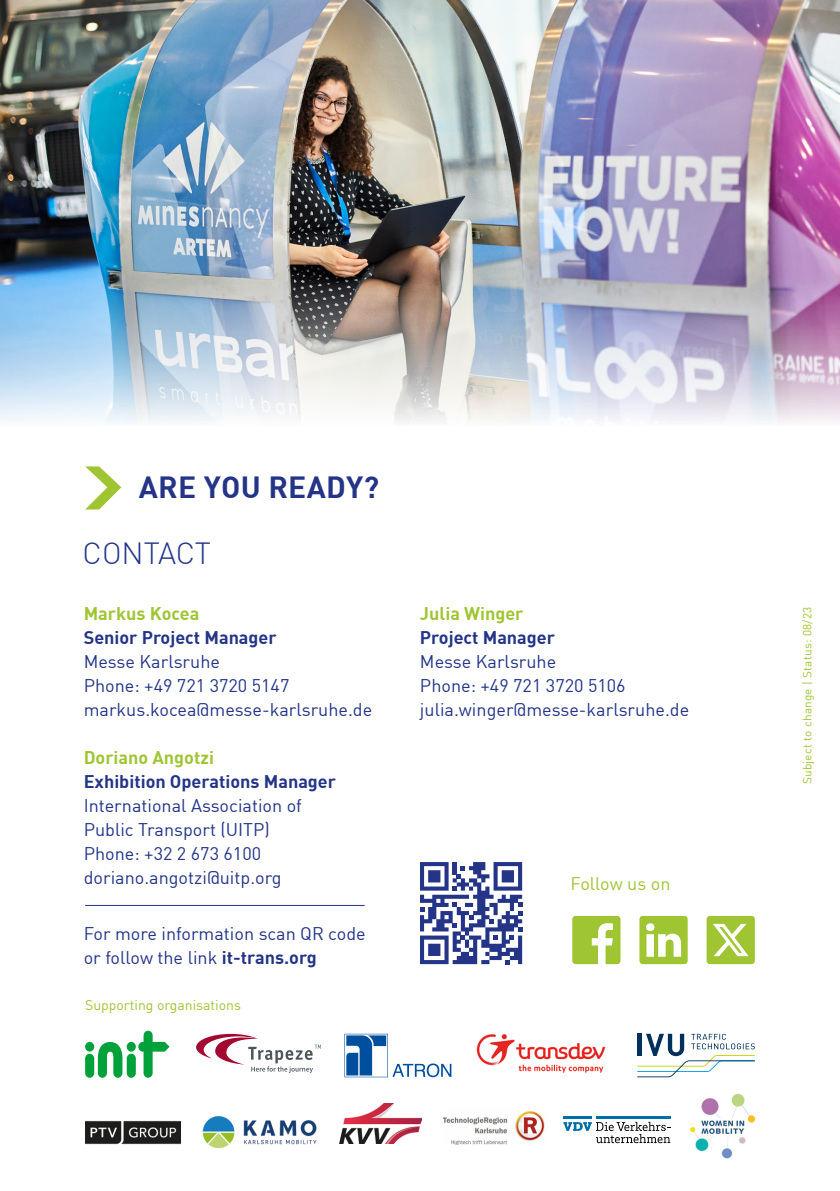
<style>
.page{position:relative;width:840px;height:1191px;background:#fff}
.page>*{position:absolute;margin:0;border:0;box-sizing:border-box;transform-origin:0 0}
.t1{font:700 30px "DIN";letter-spacing:.01em;color:#243588}
.t2{font:300 30px "DIN";letter-spacing:-.005em;color:#243588}
.t3{font:18px "DIN";color:#243588}
.t4{font:700 18px "DIN";color:#243588}
.t5{font:700 18px "DIN";color:#a0c533}
.t6{font:18px "DIN";color:#a0c533}
.t7{font:14px "DIN";color:#a0c533}
.t8{font:11.8px "DIN";letter-spacing:.02em;color:#a0c533}
.s1{font-weight:700}
</style>
<div class="page">
<img style="left:0;top:0;width:839px;height:422px">
<svg style="left:572px;top:916px;width:48px;height:48px"></svg>
<svg style="left:639px;top:916px;width:48px;height:48px"></svg>
<svg style="left:420px;top:862px;width:102px;height:102px"></svg>
<svg style="left:85px;top:466px;width:36px;height:43px"></svg>
<div style="left:706px;top:916px;width:48px;height:48px;background:#a0c533;border-radius:3px"></div>
<svg style="left:713px;top:924px;width:35px;height:32px"></svg>
<hr style="left:85px;top:905px;width:279px;height:1px;background:#243588">
<img style="left:476px;top:1034px;width:130px;height:39px">
<img style="left:202px;top:1116px;width:115px;height:33px">
<img style="left:85px;top:1120px;width:95px;height:25px">
<img style="left:689px;top:1093px;width:67px;height:66px">
<svg style="left:196px;top:1033px;width:125px;height:40px"></svg>
<img style="left:339px;top:1103px;width:82px;height:40px">
<svg style="left:344px;top:1033px;width:107px;height:44px"></svg>
<svg style="left:98px;top:1042px;width:24px;height:35px"></svg>
<div style="left:85px;top:1041px;width:9px;height:10px;background:#00a13a;border-radius:50%"></div>
<div style="left:85px;top:1053px;width:9px;height:24px;background:#00a13a;border-radius:5px"></div>
<div style="left:127px;top:1041px;width:9px;height:10px;background:#00a13a;border-radius:50%"></div>
<div style="left:127px;top:1053px;width:9px;height:24px;background:#00a13a;border-radius:5px"></div>
<svg style="left:138px;top:1030px;width:31px;height:47px"></svg>
<svg style="left:637px;top:1033px;width:117px;height:44px"></svg>
<hr style="left:637px;top:1033px;width:4px;height:23px;background:#00305b">
<img style="left:443px;top:1111px;width:102px;height:33px">
<hr style="left:563px;top:1116px;width:28px;height:2px;background:#006fa8">
<hr style="left:595px;top:1116px;width:75px;height:2px;background:#006fa8">
<svg style="left:563px;top:1121px;width:107px;height:22px"></svg>
<p class="t1" style="left:139px;top:468px;width:242px">ARE YOU READY?</p>
<p class="t2" style="left:83px;top:534px;width:130px">CONTACT</p>
<p class="t5" style="left:84px;top:601px;width:117px">Markus Kocea</p>
<p class="t4" style="left:84px;top:625px;width:194px">Senior Project Manager</p>
<p class="t3" style="left:84px;top:650px;width:138px">Messe Karlsruhe</p>
<p class="t3" style="left:84px;top:674px;width:207px">Phone: +49 721 3720 5147</p>
<p class="t3" style="left:84px;top:698px;width:290px">markus.kocea@messe-karlsruhe.de</p>
<p class="t5" style="left:84px;top:745px;width:132px">Doriano Angotzi</p>
<p class="t4" style="left:84px;top:769px;width:254px">Exhibition Operations Manager</p>
<p class="t3" style="left:84px;top:794px;width:220px">International Association of</p>
<p class="t3" style="left:84px;top:818px;width:187px">Public Transport (UITP)</p>
<p class="t3" style="left:84px;top:842px;width:179px">Phone: +32 2 673 6100</p>
<p class="t3" style="left:84px;top:866px;width:199px">doriano.angotzi@uitp.org</p>
<p class="t3" style="left:84px;top:922px;width:283px">For more information scan QR code</p>
<p class="t3" style="left:84px;top:946px;width:234px">or follow the link <span class="s1">it-trans.org</span></p>
<p class="t7" style="left:85px;top:995px;width:157px">Supporting organisations</p>
<p class="t5" style="left:420px;top:601px;width:105px">Julia Winger</p>
<p class="t4" style="left:420px;top:625px;width:136px">Project Manager</p>
<p class="t3" style="left:420px;top:650px;width:138px">Messe Karlsruhe</p>
<p class="t3" style="left:420px;top:674px;width:207px">Phone: +49 721 3720 5106</p>
<p class="t3" style="left:420px;top:698px;width:270px">julia.winger@messe-karlsruhe.de</p>
<p class="t6" style="left:570px;top:872px;width:101px">Follow us on</p>
<p class="t8" style="left:799px;top:784px;width:179px;rotate:-90deg">Subject to change | Status: 08/23</p>
</div>
